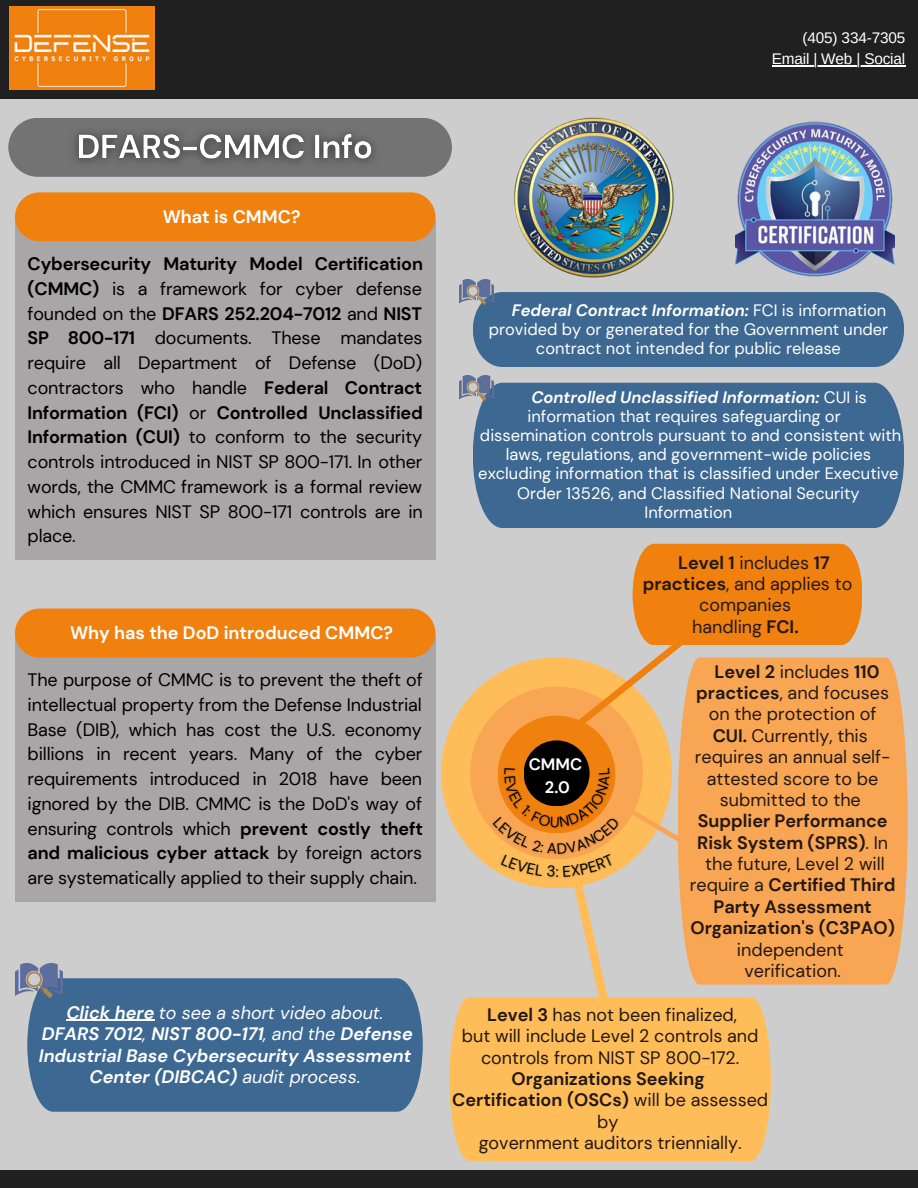
<style>
.page{position:relative;width:918px;height:1188px;background:#cdcdcd}
.page>*{position:absolute;margin:0;border:0;box-sizing:border-box;transform-origin:0 0}
.t1{font:18px/24.8px "DM Sans";letter-spacing:-.01em;color:#000;text-align:justify}
.t2{font:18px/21.3px "DM Sans";color:#231815;text-align:center}
.t3{font:700 18px/21.3px "DM Sans";color:#231815;text-align:center}
.t4{font:italic 700 18px/21.3px "DM Sans";color:#fff;text-align:center}
.t5{font:700 18px "DM Sans";color:#fff}
.t6{font:16.5px "DM Sans";color:#fff}
.t7{font:italic 700 16.5px "DM Sans";color:#fff}
.t8{font:700 16.5px/22.5px "DM Sans";color:#fff;text-align:center}
.t9{font:15.3px/21.3px "Arimo";letter-spacing:-.01em;color:#fff;text-align:right}
.t10{font:15.15px "DM Sans";color:#000}
.s1{font-weight:700}
.s2{font-weight:400}
.s3{font-weight:400;font-style:normal}
</style>
<div class="page">
<div style="left:0;top:0;width:918px;height:98px;background:#202020"></div>
<img style="left:9px;top:7px;width:146px;height:83px">
<img style="left:514px;top:118px;width:160px;height:160px">
<img style="left:736px;top:121px;width:158px;height:155px">
<div style="left:15px;top:219px;width:421px;height:341px;background:#a8a6a6"></div>
<div style="left:15px;top:192px;width:420px;height:49px;background:#f0810f;border-radius:24px"></div>
<div style="left:473px;top:292px;width:430px;height:75px;background:#3d6892"></div>
<div style="left:473px;top:383px;width:430px;height:145px;background:#3d6892"></div>
<img style="left:459px;top:279px;width:35px;height:25px">
<div style="left:0;top:1170px;width:917px;height:18px;background:#202020"></div>
<div style="left:441px;top:657px;width:231px;height:231px;background:#ffbd59;border-radius:50%"></div>
<div style="left:470px;top:687px;width:173px;height:172px;background:#f8a653;border-radius:50%"></div>
<div style="left:498px;top:716px;width:117px;height:117px;background:#f0810f;border-radius:50%"></div>
<div style="left:524px;top:740px;width:66px;height:66px;background:#000;border-radius:50%"></div>
<svg style="left:561px;top:544px;width:301px;height:195px"></svg>
<div style="left:678px;top:657px;width:230px;height:328px;background:#f8a653"></div>
<div style="left:449px;top:997px;width:322px;height:164px;background:#ffbd59"></div>
<div style="left:27px;top:978px;width:395px;height:134px;background:#3d6892"></div>
<hr style="left:66px;top:1020px;width:89px;height:1px;background:#fff">
<svg style="left:8px;top:118px;width:444px;height:59px;background:#7d7d7d"></svg>
<img style="left:15px;top:963px;width:47px;height:34px">
<img style="left:459px;top:375px;width:35px;height:25px">
<hr style="left:772px;top:65px;width:41px;height:1px;background:#fff">
<hr style="left:821px;top:65px;width:35px;height:1px;background:#fff">
<hr style="left:864px;top:65px;width:38px;height:1px;background:#fff">
<img style="left:62px;top:118px;width:332px;height:59px">
<div style="left:15px;top:636px;width:421px;height:266px;background:#a8a6a6"></div>
<div style="left:15px;top:609px;width:420px;height:49px;background:#f0810f;border-radius:24px"></div>
<svg style="left:493px;top:768px;width:224px;height:240px"></svg>
<p class="t9" style="left:772px;top:27px;width:135px">(405) 334-7305<br>Email | Web | Social</p>
<p class="t5" style="left:163px;top:205px;width:139px">What is CMMC?</p>
<p class="t1" style="left:28px;top:252px;width:397px"><span class="s1">Cybersecurity Maturity Model Certification (CMMC)</span> is a framework for cyber defense founded on the <span class="s1">DFARS 252.204-7012</span> and <span class="s1">NIST SP 800-171</span> documents. These mandates require all Department of Defense (DoD) contractors who handle <span class="s1">Federal Contract Information (FCI)</span> or <span class="s1">Controlled Unclassified Information (CUI)</span> to conform to the security controls introduced in NIST SP 800-171. In other words, the CMMC framework is a formal review which ensures NIST SP 800-171 controls are in place.</p>
<p class="t5" style="left:70px;top:621px;width:325px">Why has the DoD introduced CMMC?</p>
<p class="t1" style="left:28px;top:668px;width:397px">The purpose of CMMC is to prevent the theft of intellectual property from the Defense Industrial Base (DIB), which has cost the U.S. economy billions in recent years. Many of the cyber requirements introduced in 2018 have been ignored by the DIB. CMMC is the DoD's way of ensuring controls which <span class="s1">prevent costly theft and malicious cyber attack</span> by foreign actors are systematically applied to their supply chain.</p>
<p class="t4" style="left:39px;top:1002px;width:375px">Click here <span class="s2">to see a short video about.<br></span>DFARS 7012<span class="s2">,</span> NIST 800-171<span class="s2">, and the</span> Defense Industrial Base Cybersecurity Assessment Center (DIBCAC) <span class="s2">audit process.</span></p>
<p class="t7" style="left:512px;top:299px;width:376px">Federal Contract Information: <span class="s3">FCI is information</span></p>
<p class="t6" style="left:489px;top:318px;width:401px">provided by or generated for the Government under</p>
<p class="t6" style="left:536px;top:338px;width:307px">contract not intended for public release</p>
<p class="t7" style="left:531px;top:387px;width:337px">Controlled Unclassified Information: <span class="s3">CUI is</span></p>
<p class="t6" style="left:528px;top:406px;width:315px">information that requires safeguarding or</p>
<p class="t6" style="left:480px;top:425px;width:423px">dissemination controls pursuant to and consistent with</p>
<p class="t6" style="left:506px;top:444px;width:367px">laws, regulations, and government-wide policies</p>
<p class="t6" style="left:478px;top:463px;width:422px">excluding information that is classified under Executive</p>
<p class="t6" style="left:517px;top:482px;width:344px">Order 13526, and Classified National Security</p>
<p class="t6" style="left:645px;top:501px;width:89px">Information</p>
<p class="t3" style="left:678px;top:552px;width:153px">Level 1 <span class="s2">includes</span> 17</p>
<p class="t2" style="left:643px;top:573px;width:211px"><span class="s1">practices</span>, and applies to</p>
<p class="t2" style="left:699px;top:594px;width:93px">companies</p>
<p class="t2" style="left:692px;top:616px;width:108px">handling <span class="s1">FCI.</span></p>
<p class="t2" style="left:695px;top:661px;width:197px"><span class="s1">Level 2</span> includes <span class="s1">110 practices</span>, and focuses on the protection of<br><span class="s1">CUI.</span> Currently, this requires an annual self&shy;attested score to be submitted to the</p>
<p class="t3" style="left:690px;top:811px;width:207px">Supplier Performance<br>Risk System (SPRS)<span class="s2">. In the future, Level 2 will require a</span> Certified Third<br>Party Assessment<br>Organization's (C3PAO)</p>
<p class="t2" style="left:737px;top:939px;width:108px">independent verification.</p>
<p class="t2" style="left:462px;top:1004px;width:298px"><span class="s1">Level 3</span> has not been finalized,<br>but will include Level 2 controls and controls from NIST SP 800-172.</p>
<p class="t2" style="left:452px;top:1068px;width:317px"><span class="s1">Organizations Seeking<br>Certification (OSCs)</span> will be assessed by<br>government auditors triennially.</p>
<p class="t8" style="left:529px;top:753px;width:55px">CMMC<br>2.0</p>
<p class="t10" style="left:556px;top:862px;width:5px">:</p>
</div>
